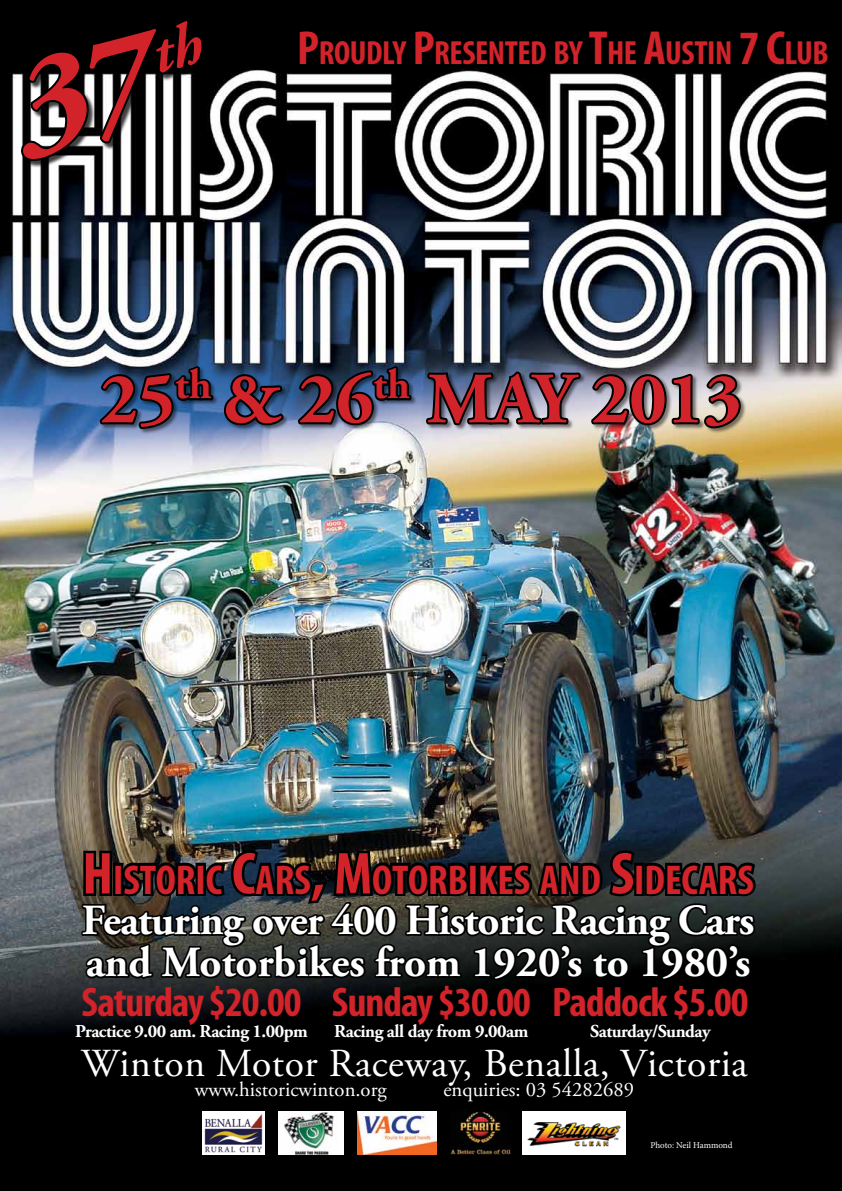
<style>
.page{position:relative;width:842px;height:1191px;background:#fff}
.page>*{position:absolute;margin:0;border:0;box-sizing:border-box;transform-origin:0 0}
.t1{font:700 72px "Adobe Garamond Pro";color:#d2232a}
.t2{font:700 42.9px/42px "Adobe Garamond Pro";letter-spacing:-.02em;color:#fff}
.t3{font:700 condensed 41.8px "Myriad Pro";color:#d2232a}
.t4{font:700 condensed 41.6px "Myriad Pro";letter-spacing:-.025em;color:#d2232a}
.t5{font:39.7px "Adobe Garamond Pro";letter-spacing:.015em;color:#fff}
.t6{font:700 condensed 33.6px "Myriad Pro";letter-spacing:-.015em;color:#d2232a}
.t7{font:20.6px "Adobe Garamond Pro";color:#fff}
.t8{font:700 18.2px "Adobe Garamond Pro";letter-spacing:-.025em;color:#fff}
.t9{font:9px "Minion Pro";letter-spacing:-.005em;color:#fff}
.s1{font-size:48px}
.s2{font-size:59.7px}
</style>
<div class="page">
<img style="left:0;top:0;width:842px;height:1191px">
<div style="left:100px;top:366px;width:646px;height:69px;background:#000;opacity:.49"></div>
<svg style="left:98px;top:364px;width:115px;height:67px;background:#273e5d"></svg>
<svg style="left:222px;top:372px;width:63px;height:55px;background:#1d334f"></svg>
<svg style="left:296px;top:364px;width:115px;height:63px;background:#2d3a4e"></svg>
<svg style="left:424px;top:369px;width:159px;height:58px;background:#494d5a"></svg>
<img style="left:590px;top:372px;width:153px;height:58px">
<div style="left:22px;top:28px;width:143px;height:140px;background:#000;opacity:.75"></div>
<div style="left:156px;top:20px;width:55px;height:62px;background:#000"></div>
<img style="left:79px;top:710px;width:679px;height:272px">
<img style="left:358px;top:1111px;width:79px;height:43px">
<img style="left:203px;top:1111px;width:62px;height:43px">
<div style="left:279px;top:1111px;width:65px;height:43px;background:#fff"></div>
<img style="left:283px;top:1111px;width:51px;height:43px">
<div style="left:523px;top:1112px;width:103px;height:43px;background:#fff"></div>
<img style="left:527px;top:1122px;width:94px;height:25px">
<img style="left:451px;top:1111px;width:59px;height:43px">
<svg style="left:1px;top:17px;width:205px;height:147px"></svg>
<p class="t6" style="left:297px;top:32px;width:533px"><span class="s1">P</span>ROUDLY <span class="s1">P</span>RESENTED BY <span class="s1">T</span>HE <span class="s1">A</span>USTIN <span class="s1">7 C</span>LUB</p>
<h1 class="t1" style="left:100px;top:357px;width:643px">25<sup>th</sup> &amp; 26<sup>th</sup> MAY 2013</h1>
<p class="t3" style="left:82px;top:853px;width:673px"><span class="s2">H</span> ISTORIC <span class="s2">C</span>ARS<span class="s2">, M</span>OTORBIKES AND <span class="s2">S</span>IDECARS</p>
<p class="t2" style="left:82px;top:900px;width:674px">Featuring over 400 Historic Racing Cars and Motorbikes from 1920’s to 1980’s</p>
<p class="t4" style="left:81px;top:975px;width:222px">Saturday $20.00</p>
<p class="t8" style="left:75px;top:1021px;width:234px">Practice 9.00 am. Racing 1.00pm</p>
<p class="t4" style="left:332px;top:975px;width:200px">Sunday $30.00</p>
<p class="t8" style="left:334px;top:1021px;width:196px">Racing all day from 9.00am</p>
<p class="t5" style="left:81px;top:1039px;width:668px">Winton Motor Raceway, Benalla, Victoria</p>
<p class="t7" style="left:195px;top:1077px;width:193px">www.historicwinton.org</p>
<p class="t7" style="left:443px;top:1077px;width:192px">enquiries: 03 54282689</p>
<p class="t4" style="left:552px;top:975px;width:198px">Paddock $5.00</p>
<p class="t8" style="left:590px;top:1021px;width:122px">Saturday/Sunday</p>
<p class="t9" style="left:650px;top:1139px;width:84px">Photo: Neil Hammond</p>
</div>
